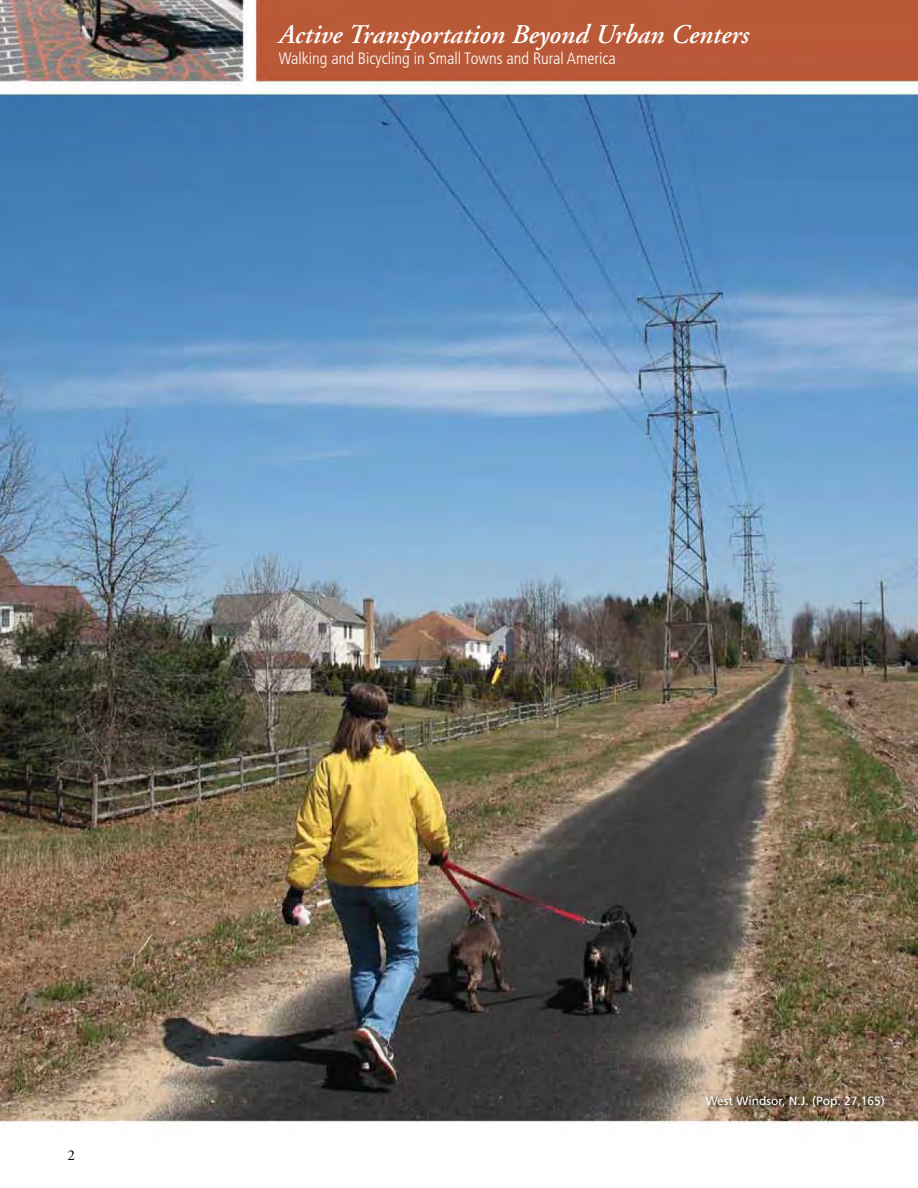
<style>
.page{position:relative;width:918px;height:1188px;background:#fff}
.page>*{position:absolute;margin:0;border:0;box-sizing:border-box;transform-origin:0 0}
.t1{font:italic 600 27px "Adobe Garamond";color:#fff}
.t2{font:300 condensed 16.5px "Frutiger LT Std";color:#fff}
.t3{font:15px "Adobe Garamond";color:#000}
.t4{font:12px "Frutiger LT Std";color:#fff}
</style>
<div class="page">
<img style="left:0;top:0;width:918px;height:1124px">
<h1 class="t1" style="left:279px;top:20px;width:472px">Active Transportation Beyond Urban Centers</h1>
<p class="t2" style="left:279px;top:49px;width:339px">Walking and Bicycling in Small Towns and Rural America</p>
<p class="t3" style="left:68px;top:1147px;width:9px">2</p>
<p class="t4" style="left:706px;top:1094px;width:181px">West Windsor, N.J. (Pop. 27,165)</p>
</div>
